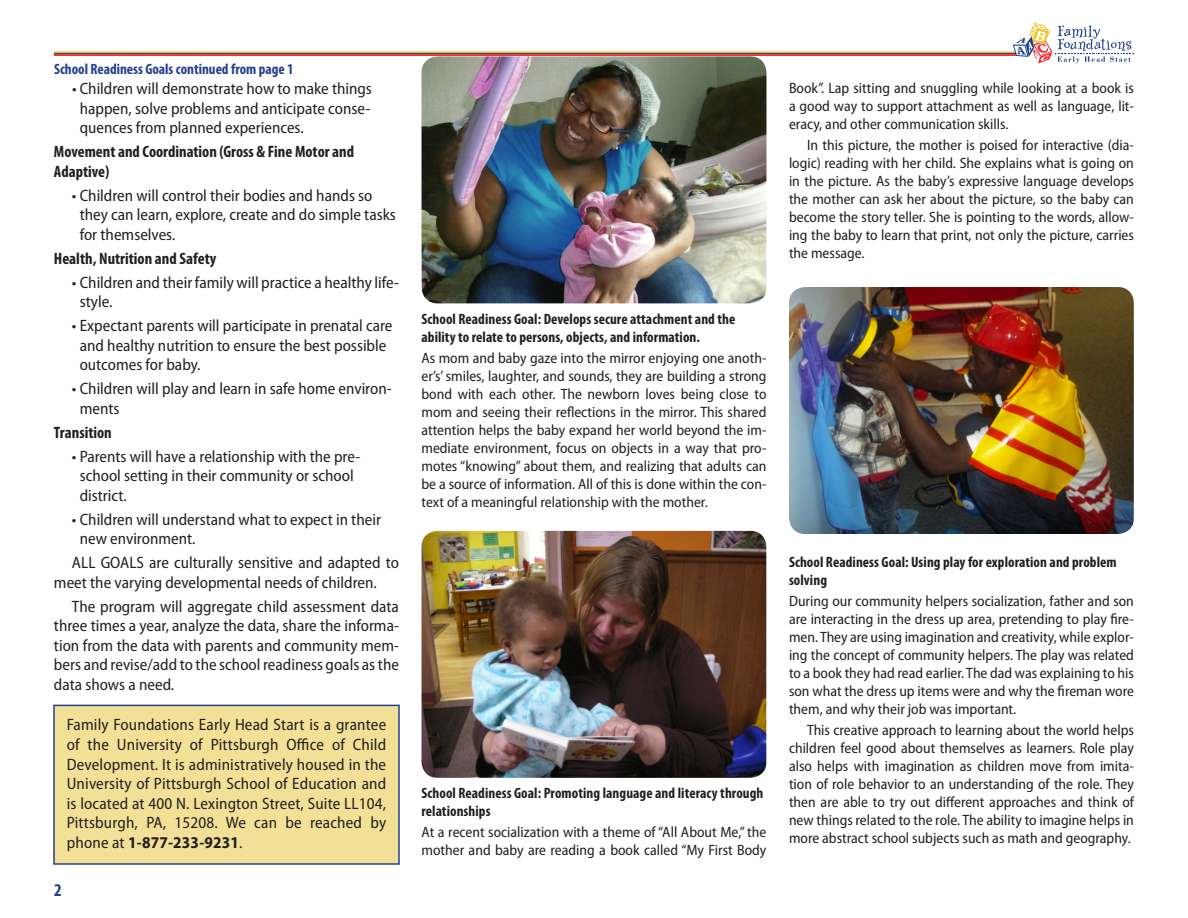
<style>
.page{position:relative;width:1188px;height:918px;background:#fff}
.page>*{position:absolute;margin:0;border:0;box-sizing:border-box;transform-origin:0 0}
.t1{font:700 condensed 18px "Myriad Pro";color:#253f8e}
.t2{font:semi-condensed 16.5px/19.5px "Myriad Pro";color:#231f20}
.t3{font:700 condensed 16.5px/19.5px "Myriad Pro";color:#231f20}
.t4{font:semi-condensed 15px/18px "Myriad Pro";color:#231f20;text-align:justify}
.t5{font:700 condensed 15px/18px "Myriad Pro";letter-spacing:.005em;color:#231f20}
.t6{font:700 condensed 15px "Myriad Pro";color:#253f8e}
.s1{font-weight:700}
</style>
<div class="page">
<img style="left:422px;top:56px;width:344px;height:247px">
<img style="left:789px;top:287px;width:345px;height:247px">
<img style="left:422px;top:531px;width:344px;height:247px">
<hr style="left:54px;top:53px;width:962px;height:1px;background:#214087">
<hr style="left:54px;top:54px;width:962px;height:2px;background:#f62a35">
<hr style="left:54px;top:51px;width:962px;height:2px;background:#f3c52d">
<svg style="left:1013px;top:22px;width:121px;height:42px"></svg>
<div style="left:54px;top:705px;width:345px;height:159px;background:#f2e097"></div>
<div style="left:53px;top:705px;width:347px;height:160px;border:2px solid #253f8e"></div>
<p class="t6" style="left:54px;top:60px;width:241px">School Readiness Goals continued from page 1</p>
<p class="t2" style="left:80px;top:79px;width:294px;text-align:justify;text-indent:-8px">• Children will demonstrate how to make things happen, solve problems and anticipate conse&shy;quences from planned experiences.</p>
<p class="t3" style="left:54px;top:142px;width:302px">Movement and Coordination (Gross &amp; Fine Motor and<br>Adaptive)</p>
<p class="t2" style="left:80px;top:186px;width:318px;text-indent:-8px">• Children will control their bodies and hands so they can learn, explore, create and do simple tasks for themselves.</p>
<p class="t3" style="left:54px;top:248px;width:164px">Health, Nutrition and Safety</p>
<p class="t2" style="left:80px;top:273px;width:321px;text-indent:-8px">• Children and their family will practice a healthy life&shy;style.</p>
<p class="t2" style="left:80px;top:316px;width:314px;text-indent:-8px">• Expectant parents will participate in prenatal care and healthy nutrition to ensure the best possible outcomes for baby.</p>
<p class="t2" style="left:80px;top:379px;width:313px;text-indent:-8px">• Children will play and learn in safe home environ&shy;ments</p>
<p class="t3" style="left:54px;top:422px;width:59px">Transition</p>
<p class="t2" style="left:80px;top:447px;width:282px;text-indent:-8px">• Parents will have a relationship with the pre&shy;school setting in their community or school district.</p>
<p class="t2" style="left:80px;top:510px;width:303px;text-indent:-8px">• Children will understand what to expect in their new environment.</p>
<p class="t2" style="left:54px;top:553px;width:347px;text-indent:18px">ALL GOALS are culturally sensitive and adapted to meet the varying developmental needs of children.</p>
<p class="t2" style="left:54px;top:597px;width:347px;text-align:justify;text-indent:18px">The program will aggregate child assessment data three times a year, analyze the data, share the informa&shy;tion from the data with parents and community mem&shy;bers and revise/add to the school readiness goals as the data shows a need.</p>
<p class="t2" style="left:67px;top:716px;width:321px;text-align:justify">Family Foundations Early Head Start is a grantee of the University of Pittsburgh Office of Child Development. It is administratively housed in the University of Pittsburgh School of Education and is located at 400 N. Lexington Street, Suite LL104, Pittsburgh, PA, 15208. We can be reached by phone at <span class="s1">1-877-233-9231</span>.</p>
<p class="t1" style="left:54px;top:878px;width:9px">2</p>
<p class="t5" style="left:422px;top:309px;width:316px">School Readiness Goal: Develops secure attachment and the ability to relate to persons, objects, and information.</p>
<p class="t4" style="left:422px;top:349px;width:347px">As mom and baby gaze into the mirror enjoying one anoth&shy;er’s’ smiles, laughter, and sounds, they are building a strong bond with each other. The newborn loves being close to mom and seeing their reflections in the mirror. This shared attention helps the baby expand her world beyond the im&shy;mediate environment, focus on objects in a way that pro&shy;motes “knowing” about them, and realizing that adults can be a source of information. All of this is done within the con&shy;text of a meaningful relationship with the mother.</p>
<p class="t5" style="left:422px;top:783px;width:343px">School Readiness Goal: Promoting language and literacy through relationships</p>
<p class="t4" style="left:422px;top:823px;width:346px">At a recent socialization with a theme of “All About Me,” the mother and baby are reading a book called “My First Body</p>
<p class="t4" style="left:789px;top:79px;width:346px">Book”. Lap sitting and snuggling while looking at a book is a good way to support attachment as well as language, lit&shy;eracy, and other communication skills.</p>
<p class="t4" style="left:789px;top:136px;width:347px;text-indent:18px">In this picture, the mother is poised for interactive (dia&shy;logic) reading with her child. She explains what is going on in the picture. As the baby’s expressive language develops the mother can ask her about the picture, so the baby can become the story teller. She is pointing to the words, allow&shy;ing the baby to learn that print, not only the picture, carries the message.</p>
<p class="t5" style="left:789px;top:553px;width:329px">School Readiness Goal: Using play for exploration and problem solving</p>
<p class="t4" style="left:789px;top:592px;width:346px">During our community helpers socialization, father and son are interacting in the dress up area, pretending to play fire&shy;men. They are using imagination and creativity, while explor&shy;ing the concept of community helpers. The play was related to a book they had read earlier. The dad was explaining to his son what the dress up items were and why the fireman wore them, and why their job was important.</p>
<p class="t4" style="left:789px;top:721px;width:347px;text-indent:18px">This creative approach to learning about the world helps children feel good about themselves as learners. Role play also helps with imagination as children move from imita&shy;tion of role behavior to an understanding of the role. They then are able to try out different approaches and think of new things related to the role. The ability to imagine helps in more abstract school subjects such as math and geography.</p>
</div>
